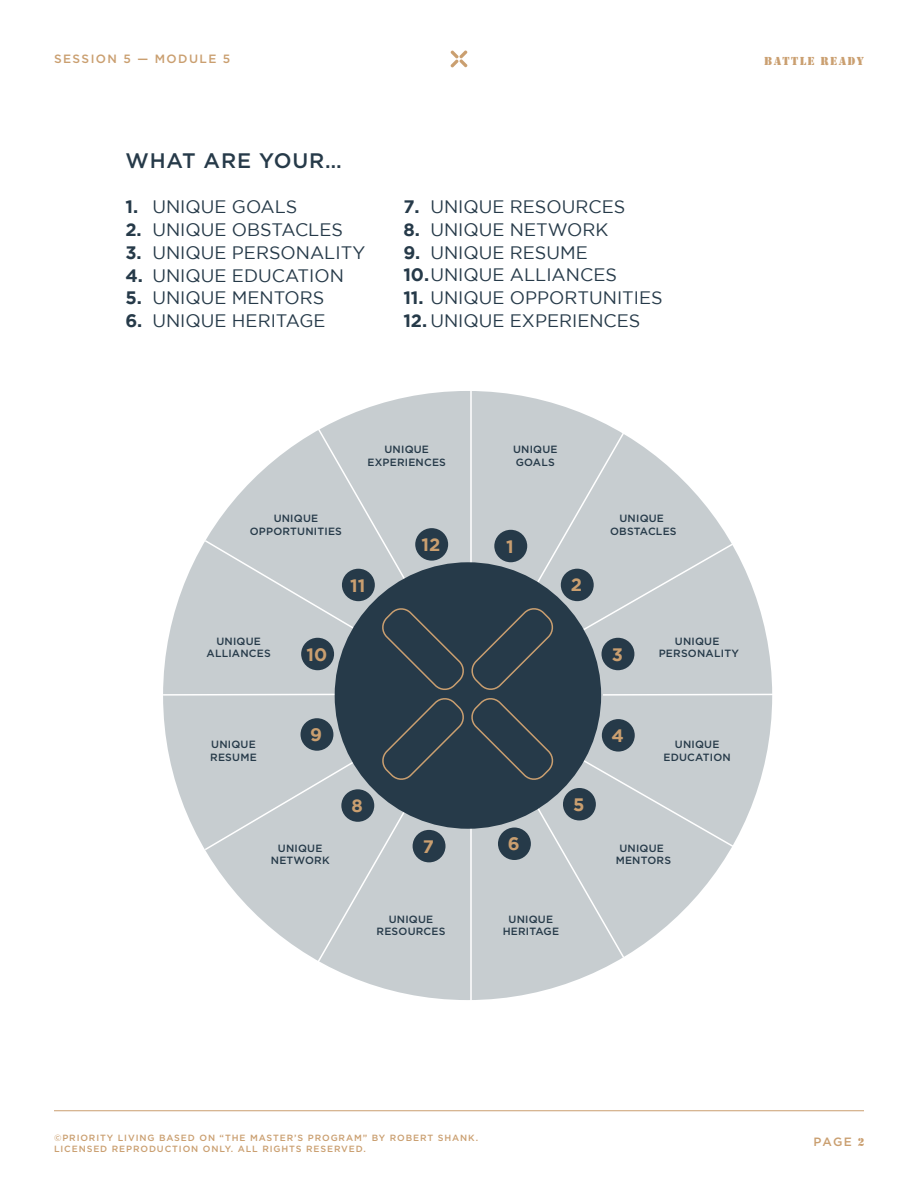
<style>
.page{position:relative;width:918px;height:1188px;background:#fff}
.page>*{position:absolute;margin:0;border:0;box-sizing:border-box;transform-origin:0 0}
.t1{font:500 21px "Gotham";letter-spacing:.04em;color:#263a49}
.t2{font:18px "Gotham";color:#263a49}
.t3{font:700 18px "Gotham";color:#ca9f70}
.t4{font:500 12px "Gotham";letter-spacing:.12em;color:#ca9f70}
.t5{font:12px "Stencil";letter-spacing:.12em;color:#ca9f70}
.t6{font:500 10.5px/12.6px "Gotham";letter-spacing:.02em;color:#263a49;text-align:center}
.t7{font:500 9px/10.8px "Gotham";letter-spacing:.1em;color:#ca9f70}
.s1{font-weight:700}
.s2{font-family:"Stencil";font-weight:400}
</style>
<div class="page">
<hr style="left:54px;top:1110px;width:810px;height:1px;background:#ca9f70">
<svg style="left:450px;top:50px;width:18px;height:18px"></svg>
<div style="left:163px;top:391px;width:609px;height:609px;background:#c7cdd0;border-radius:50%"></div>
<hr style="left:470px;top:391px;width:2px;height:172px;background:#fff">
<hr style="left:603px;top:694px;width:174px;height:2px;background:#fff">
<hr style="left:163px;top:694px;width:174px;height:2px;background:#fff">
<hr style="left:470px;top:827px;width:2px;height:176px;background:#fff">
<svg style="left:203px;top:425px;width:539px;height:540px"></svg>
<p class="t4" style="left:54px;top:52px;width:178px">SESSION 5 — MODULE 5</p>
<p class="t5" style="left:764px;top:54px;width:101px">BATTLE READY</p>
<p class="t1" style="left:125px;top:148px;width:218px">WHAT ARE YOUR…</p>
<p class="t2" style="left:125px;top:197px;width:174px"><span class="s1">1.</span> UNIQUE GOALS</p>
<p class="t2" style="left:125px;top:220px;width:219px"><span class="s1">2.</span> UNIQUE OBSTACLES</p>
<p class="t2" style="left:125px;top:243px;width:241px"><span class="s1">3.</span> UNIQUE PERSONALITY</p>
<p class="t2" style="left:125px;top:265px;width:220px"><span class="s1">4.</span> UNIQUE EDUCATION</p>
<p class="t2" style="left:125px;top:288px;width:201px"><span class="s1">5.</span> UNIQUE MENTORS</p>
<p class="t2" style="left:125px;top:311px;width:202px"><span class="s1">6.</span> UNIQUE HERITAGE</p>
<p class="t2" style="left:403px;top:197px;width:223px"><span class="s1">7.</span> UNIQUE RESOURCES</p>
<p class="t2" style="left:403px;top:219px;width:207px"><span class="s1">8.</span> UNIQUE NETWORK</p>
<p class="t2" style="left:403px;top:242px;width:186px"><span class="s1">9.</span> UNIQUE RESUME</p>
<p class="t2" style="left:403px;top:265px;width:215px"><span class="s1">10.</span>UNIQUE ALLIANCES</p>
<p class="t2" style="left:403px;top:288px;width:261px"><span class="s1">11.</span> UNIQUE OPPORTUNITIES</p>
<p class="t2" style="left:403px;top:311px;width:239px"><span class="s1">12.</span> UNIQUE EXPERIENCES</p>
<p class="t6" style="left:367px;top:443px;width:80px">UNIQUE<br>EXPERIENCES</p>
<p class="t6" style="left:513px;top:443px;width:46px">UNIQUE</p>
<p class="t6" style="left:516px;top:455px;width:41px">GOALS</p>
<p class="t6" style="left:274px;top:512px;width:46px">UNIQUE</p>
<p class="t6" style="left:250px;top:525px;width:94px">OPPORTUNITIES</p>
<p class="t6" style="left:619px;top:512px;width:46px">UNIQUE</p>
<p class="t6" style="left:610px;top:525px;width:68px">OBSTACLES</p>
<p class="t3" style="left:422px;top:534px;width:20px">12</p>
<p class="t3" style="left:506px;top:536px;width:9px">1</p>
<p class="t3" style="left:350px;top:575px;width:17px">11</p>
<p class="t3" style="left:571px;top:575px;width:13px">2</p>
<p class="t6" style="left:216px;top:634px;width:46px">UNIQUE</p>
<p class="t6" style="left:207px;top:647px;width:66px">ALLIANCES</p>
<p class="t3" style="left:307px;top:644px;width:22px">10</p>
<p class="t3" style="left:612px;top:644px;width:13px">3</p>
<p class="t6" style="left:675px;top:634px;width:46px">UNIQUE</p>
<p class="t6" style="left:659px;top:647px;width:82px">PERSONALITY</p>
<p class="t6" style="left:211px;top:738px;width:46px">UNIQUE</p>
<p class="t6" style="left:210px;top:751px;width:48px">RESUME</p>
<p class="t3" style="left:310px;top:724px;width:13px">9</p>
<p class="t3" style="left:611px;top:725px;width:14px">4</p>
<p class="t6" style="left:675px;top:738px;width:46px">UNIQUE</p>
<p class="t6" style="left:663px;top:751px;width:69px">EDUCATION</p>
<p class="t3" style="left:351px;top:795px;width:13px">8</p>
<p class="t3" style="left:573px;top:794px;width:13px">5</p>
<p class="t6" style="left:278px;top:841px;width:46px">UNIQUE</p>
<p class="t6" style="left:271px;top:854px;width:60px">NETWORK</p>
<p class="t3" style="left:423px;top:836px;width:13px">7</p>
<p class="t3" style="left:508px;top:834px;width:13px">6</p>
<p class="t6" style="left:619px;top:841px;width:46px">UNIQUE</p>
<p class="t6" style="left:616px;top:854px;width:57px">MENTORS</p>
<p class="t6" style="left:389px;top:912px;width:46px">UNIQUE</p>
<p class="t6" style="left:377px;top:925px;width:70px">RESOURCES</p>
<p class="t6" style="left:509px;top:912px;width:46px">UNIQUE</p>
<p class="t6" style="left:503px;top:925px;width:58px">HERITAGE</p>
<p class="t7" style="left:54px;top:1132px;width:426px">©PRIORITY LIVING BASED ON “THE MASTER’S PROGRAM” BY ROBERT SHANK.<br>LICENSED REPRODUCTION ONLY. ALL RIGHTS RESERVED.</p>
<p class="t4" style="left:813px;top:1135px;width:53px">PAGE <span class="s2">2</span></p>
</div>
